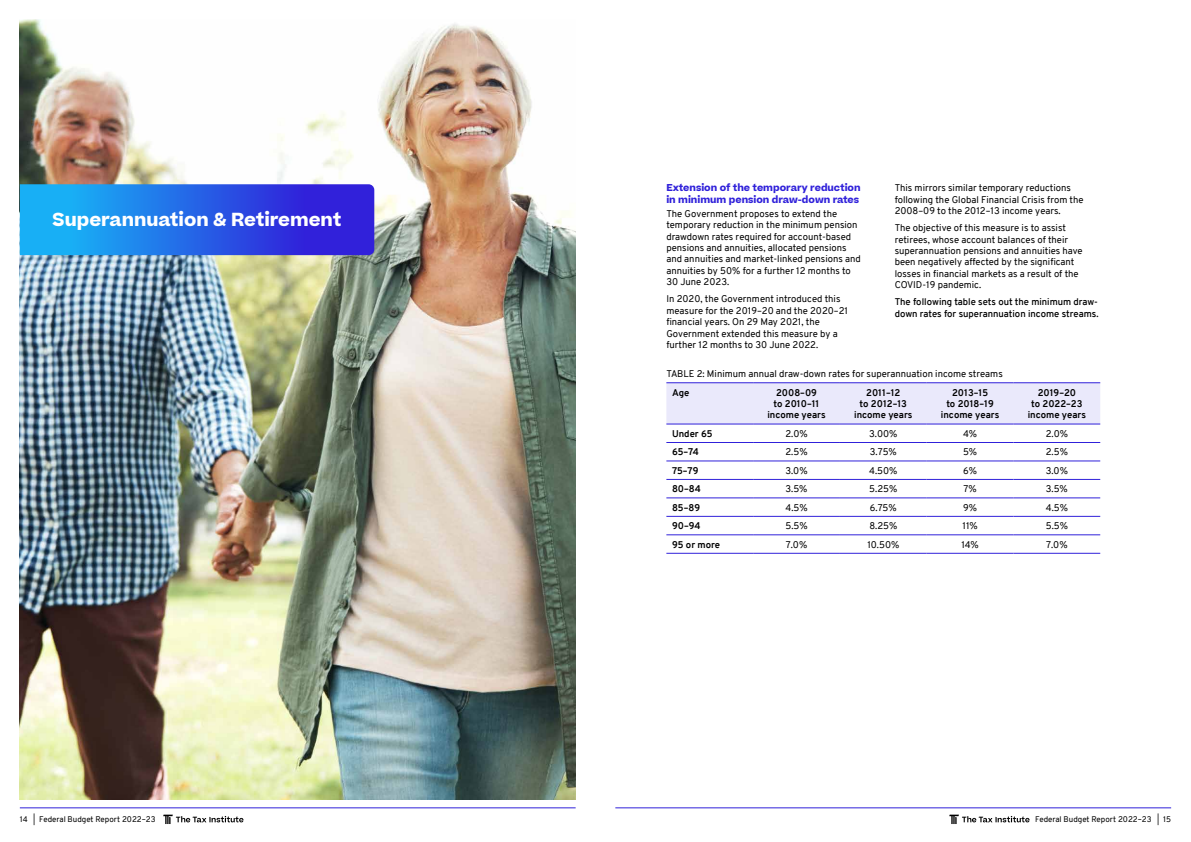
<style>
.page{position:relative;width:1191px;height:842px;background:#fff}
.page>*{position:absolute;margin:0;border:0;box-sizing:border-box;transform-origin:0 0}
.t1{font:700 18px "Beatrice";color:#fff}
.t2{font:9.5px/11.4px "Overpass";color:#000}
.t3{font:700 9.5px/11.4px "Overpass";color:#000;text-align:center}
.t4{font:600 9.5px/11.4px "Overpass";color:#000}
.t5{font:700 9.5px/11.4px "Beatrice";color:#3021da}
.t6{font:8px "Overpass";color:#000}
</style>
<div class="page">
<hr style="left:615px;top:808px;width:556px;height:1px;background:#3021da">
<svg style="left:949px;top:815px;width:80px;height:9px"></svg>
<hr style="left:20px;top:808px;width:555px;height:1px;background:#3021da">
<svg style="left:163px;top:815px;width:80px;height:9px"></svg>
<img style="left:20px;top:20px;width:555px;height:779px">
<svg style="left:20px;top:184px;width:354px;height:71px;background:#2565e6"></svg>
<div style="left:666px;top:383px;width:434px;height:41px;background:#eae9fb"></div>
<hr style="left:666px;top:382px;width:87px;height:1px;background:#3021da">
<hr style="left:753px;top:382px;width:87px;height:1px;background:#3021da">
<hr style="left:840px;top:382px;width:86px;height:1px;background:#3021da">
<hr style="left:926px;top:382px;width:87px;height:1px;background:#3021da">
<hr style="left:1013px;top:382px;width:87px;height:1px;background:#3021da">
<hr style="left:666px;top:424px;width:87px;height:1px;background:#3021da">
<hr style="left:753px;top:424px;width:87px;height:1px;background:#3021da">
<hr style="left:840px;top:424px;width:86px;height:1px;background:#3021da">
<hr style="left:926px;top:424px;width:87px;height:1px;background:#3021da">
<hr style="left:1013px;top:424px;width:87px;height:1px;background:#3021da">
<hr style="left:666px;top:442px;width:87px;height:1px;background:#3021da">
<hr style="left:753px;top:442px;width:87px;height:1px;background:#3021da">
<hr style="left:840px;top:442px;width:86px;height:1px;background:#3021da">
<hr style="left:926px;top:442px;width:87px;height:1px;background:#3021da">
<hr style="left:1013px;top:442px;width:87px;height:1px;background:#3021da">
<hr style="left:666px;top:461px;width:87px;height:1px;background:#3021da">
<hr style="left:753px;top:461px;width:87px;height:1px;background:#3021da">
<hr style="left:840px;top:461px;width:86px;height:1px;background:#3021da">
<hr style="left:926px;top:461px;width:87px;height:1px;background:#3021da">
<hr style="left:1013px;top:461px;width:87px;height:1px;background:#3021da">
<hr style="left:666px;top:479px;width:87px;height:1px;background:#3021da">
<hr style="left:753px;top:479px;width:87px;height:1px;background:#3021da">
<hr style="left:840px;top:479px;width:86px;height:1px;background:#3021da">
<hr style="left:926px;top:479px;width:87px;height:1px;background:#3021da">
<hr style="left:1013px;top:479px;width:87px;height:1px;background:#3021da">
<hr style="left:666px;top:498px;width:87px;height:1px;background:#3021da">
<hr style="left:753px;top:498px;width:87px;height:1px;background:#3021da">
<hr style="left:840px;top:498px;width:86px;height:1px;background:#3021da">
<hr style="left:926px;top:498px;width:87px;height:1px;background:#3021da">
<hr style="left:1013px;top:498px;width:87px;height:1px;background:#3021da">
<hr style="left:666px;top:516px;width:87px;height:1px;background:#3021da">
<hr style="left:753px;top:516px;width:87px;height:1px;background:#3021da">
<hr style="left:840px;top:516px;width:86px;height:1px;background:#3021da">
<hr style="left:926px;top:516px;width:87px;height:1px;background:#3021da">
<hr style="left:1013px;top:516px;width:87px;height:1px;background:#3021da">
<hr style="left:666px;top:535px;width:87px;height:1px;background:#3021da">
<hr style="left:753px;top:535px;width:87px;height:1px;background:#3021da">
<hr style="left:840px;top:535px;width:86px;height:1px;background:#3021da">
<hr style="left:926px;top:535px;width:87px;height:1px;background:#3021da">
<hr style="left:1013px;top:535px;width:87px;height:1px;background:#3021da">
<hr style="left:666px;top:553px;width:87px;height:1px;background:#3021da">
<hr style="left:753px;top:553px;width:87px;height:1px;background:#3021da">
<hr style="left:840px;top:553px;width:86px;height:1px;background:#3021da">
<hr style="left:926px;top:553px;width:87px;height:1px;background:#3021da">
<hr style="left:1013px;top:553px;width:87px;height:1px;background:#3021da">
<h1 class="t1" style="left:53px;top:207px;width:290px">Superannuation &amp; Retirement</h1>
<p class="t5" style="left:666px;top:182px;width:196px">Extension of the temporary reduction in minimum pension draw-down rates</p>
<p class="t2" style="left:666px;top:208px;width:196px">The Government proposes to extend the temporary reduction in the minimum pension drawdown rates required for account-based pensions and annuities, allocated pensions and annuities and market-linked pensions and annuities by 50% for a further 12 months to 30 June 2023.</p>
<p class="t2" style="left:666px;top:293px;width:183px">In 2020, the Government introduced this measure for the 2019–20 and the 2020–21 financial years. On 29 May 2021, the Government extended this measure by a further 12 months to 30 June 2022.</p>
<p class="t2" style="left:894px;top:182px;width:190px">This mirrors similar temporary reductions following the Global Financial Crisis from the<br>2008–09 to the 2012–13 income years.</p>
<p class="t2" style="left:894px;top:222px;width:190px">The objective of this measure is to assist retirees, whose account balances of their superannuation pensions and annuities have been negatively affected by the significant losses in financial markets as a result of the COVID-19 pandemic.</p>
<p class="t4" style="left:894px;top:296px;width:205px">The following table sets out the minimum draw&shy;down rates for superannuation income streams.</p>
<p class="t2" style="left:666px;top:368px;width:338px">TABLE 2: Minimum annual draw-down rates for superannuation income streams</p>
<p class="t3" style="left:672px;top:387px;width:19px">Age</p>
<p class="t3" style="left:767px;top:387px;width:60px">2008–09<br>to 2010–11 income years</p>
<p class="t3" style="left:854px;top:387px;width:60px">2011–12<br>to 2012–13 income years</p>
<p class="t3" style="left:941px;top:387px;width:60px">2013–15<br>to 2018–19 income years</p>
<p class="t3" style="left:1027px;top:387px;width:60px">2019–20<br>to 2022–23 income years</p>
<p class="t3" style="left:672px;top:428px;width:42px">Under 65</p>
<p class="t2" style="left:785px;top:428px;width:24px">2.0%</p>
<p class="t2" style="left:869px;top:428px;width:30px">3.00%</p>
<p class="t2" style="left:963px;top:428px;width:16px">4%</p>
<p class="t2" style="left:1045px;top:428px;width:24px">2.0%</p>
<p class="t3" style="left:672px;top:446px;width:28px">65–74</p>
<p class="t2" style="left:785px;top:446px;width:24px">2.5%</p>
<p class="t2" style="left:870px;top:446px;width:28px">3.75%</p>
<p class="t2" style="left:963px;top:446px;width:16px">5%</p>
<p class="t2" style="left:1045px;top:446px;width:24px">2.5%</p>
<p class="t3" style="left:672px;top:465px;width:28px">75–79</p>
<p class="t2" style="left:785px;top:465px;width:24px">3.0%</p>
<p class="t2" style="left:869px;top:465px;width:30px">4.50%</p>
<p class="t2" style="left:963px;top:465px;width:15px">6%</p>
<p class="t2" style="left:1045px;top:465px;width:24px">3.0%</p>
<p class="t3" style="left:672px;top:483px;width:30px">80–84</p>
<p class="t2" style="left:785px;top:483px;width:24px">3.5%</p>
<p class="t2" style="left:869px;top:483px;width:30px">5.25%</p>
<p class="t2" style="left:963px;top:483px;width:15px">7%</p>
<p class="t2" style="left:1045px;top:483px;width:24px">3.5%</p>
<p class="t3" style="left:672px;top:502px;width:29px">85–89</p>
<p class="t2" style="left:785px;top:502px;width:24px">4.5%</p>
<p class="t2" style="left:870px;top:502px;width:28px">6.75%</p>
<p class="t2" style="left:963px;top:502px;width:15px">9%</p>
<p class="t2" style="left:1045px;top:502px;width:24px">4.5%</p>
<p class="t3" style="left:672px;top:520px;width:30px">90–94</p>
<p class="t2" style="left:785px;top:520px;width:24px">5.5%</p>
<p class="t2" style="left:869px;top:520px;width:29px">8.25%</p>
<p class="t2" style="left:962px;top:520px;width:17px">11%</p>
<p class="t2" style="left:1045px;top:520px;width:24px">5.5%</p>
<p class="t3" style="left:672px;top:539px;width:50px">95 or more</p>
<p class="t2" style="left:786px;top:539px;width:23px">7.0%</p>
<p class="t2" style="left:867px;top:539px;width:33px">10.50%</p>
<p class="t2" style="left:961px;top:539px;width:19px">14%</p>
<p class="t2" style="left:1046px;top:539px;width:23px">7.0%</p>
<p class="t6" style="left:20px;top:814px;width:137px">14 | Federal Budget Report 2022–23</p>
<p class="t6" style="left:1035px;top:814px;width:137px">Federal Budget Report 2022–23 | 15</p>
</div>
